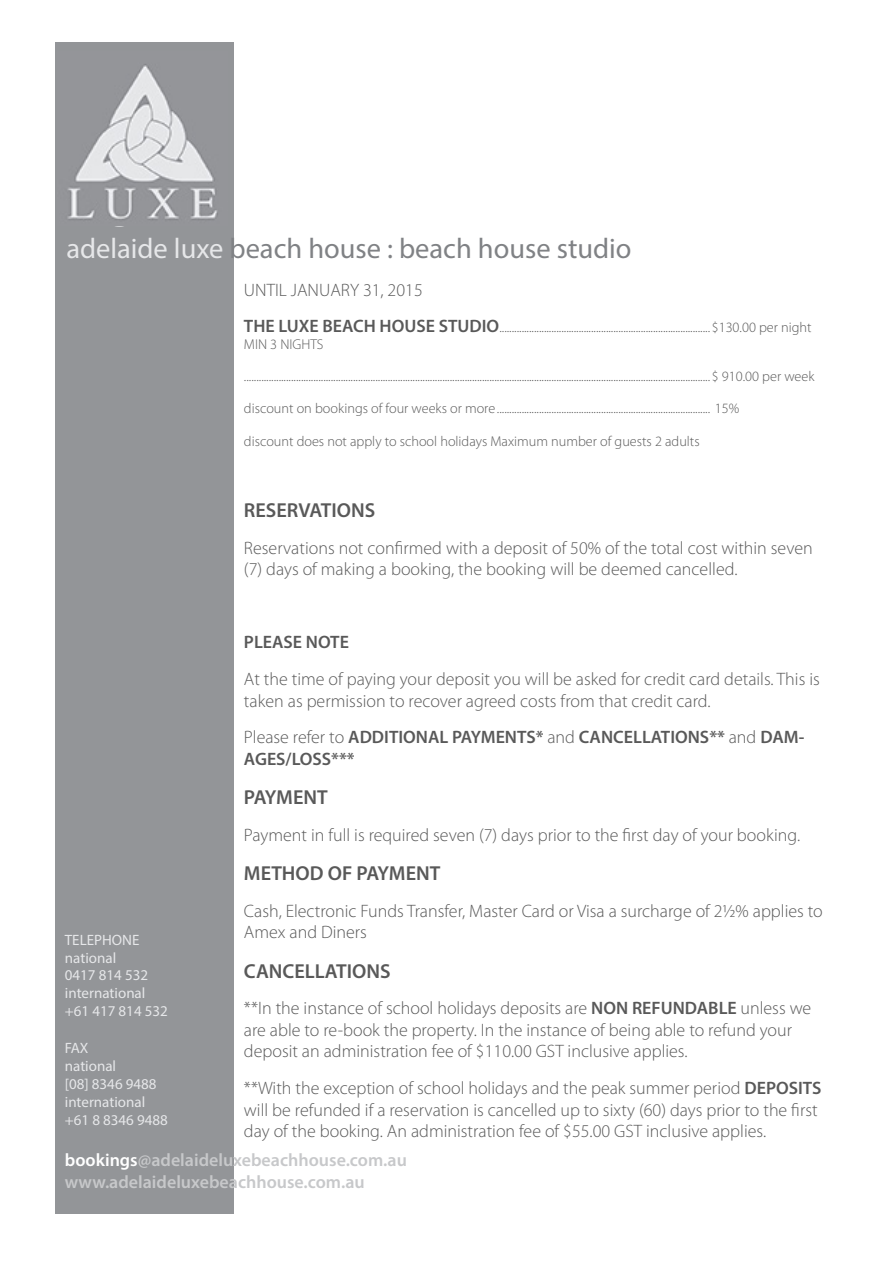
<style>
.page{position:relative;width:893px;height:1263px;background:#fff}
.page>*{position:absolute;margin:0;border:0;box-sizing:border-box;transform-origin:0 0}
.t1{font:28.5px "Myriad Pro";color:#808285}
.t2{font:600 20.25px "Myriad Pro";color:#595959}
.t3{font:300 18px/21.6px "Myriad Pro";color:#595959}
.t4{font:600 18px/21.6px "Myriad Pro";color:#595959}
.t5{font:600 18px/21.6px "Myriad Pro";color:#c7c8ca}
.t6{font:15px/17.9px "Myriad Pro";color:#e6e7e9}
.t7{font:300 14.25px/17.1px "Myriad Pro";color:#595959}
.s1{color:#e6e7e9}
.s2{font-weight:600;font-size:18px}
.s3{font-weight:300}
.s4{font-weight:600}
.s5{color:#fff}
</style>
<div class="page">
<div style="left:55px;top:43px;width:179px;height:1171px;background:#939598"></div>
<img style="left:67px;top:64px;width:151px;height:156px">
<h1 class="t1" style="left:66px;top:231px;width:567px"><span class="s1">adelaide luxe</span> beach house : beach house studio</h1>
<p class="t3" style="left:244px;top:279px;width:180px">UNTIL JANUARY 31, 2015</p>
<p class="t7" style="left:244px;top:319px;width:569px"><span class="s2">THE LUXE BEACH HOUSE STUDIO</span>.....................................................................................$130.00 per night<br>MIN 3 NIGHTS</p>
<p class="t7" style="left:244px;top:368px;width:572px">............................................................................................................................................................................................$ 910.00 per week</p>
<p class="t7" style="left:244px;top:400px;width:497px">discount on bookings of four weeks or more...................................................................................... 15%</p>
<p class="t7" style="left:244px;top:432px;width:457px">discount does not apply to school holidays Maximum number of guests 2 adults</p>
<p class="t2" style="left:244px;top:497px;width:133px">RESERVATIONS</p>
<p class="t3" style="left:244px;top:537px;width:570px">Reservations not confirmed with a deposit of 50% of the total cost within seven (7) days of making a booking, the booking will be deemed cancelled.</p>
<p class="t4" style="left:244px;top:631px;width:107px">PLEASE NOTE</p>
<p class="t3" style="left:244px;top:668px;width:577px">At the time of paying your deposit you will be asked for credit card details. This is taken as permission to recover agreed costs from that credit card.</p>
<p class="t4" style="left:244px;top:726px;width:562px"><span class="s3">Please refer to</span> ADDITIONAL PAYMENTS* <span class="s3">and</span> CANCELLATIONS** <span class="s3">and</span> DAM-<br>AGES/LOSS***</p>
<p class="t2" style="left:244px;top:784px;width:85px">PAYMENT</p>
<p class="t3" style="left:244px;top:824px;width:558px">Payment in full is required seven (7) days prior to the first day of your booking.</p>
<p class="t2" style="left:244px;top:860px;width:198px">METHOD OF PAYMENT</p>
<p class="t3" style="left:244px;top:900px;width:580px">Cash, Electronic Funds Transfer, Master Card or Visa a surcharge of 2½% applies to<br>Amex and Diners</p>
<p class="t2" style="left:244px;top:958px;width:148px">CANCELLATIONS</p>
<p class="t3" style="left:244px;top:997px;width:569px">**In the instance of school holidays deposits are <span class="s4">NON REFUNDABLE</span> unless we are able to re-book the property. In the instance of being able to refund your deposit an administration fee of $110.00 GST inclusive applies.</p>
<p class="t3" style="left:244px;top:1077px;width:579px">**With the exception of school holidays and the peak summer period <span class="s4">DEPOSITS </span>will be refunded if a reservation is cancelled up to sixty (60) days prior to the first day of the booking. An administration fee of $55.00 GST inclusive applies.</p>
<p class="t6" style="left:65px;top:930px;width:105px">TELEPHONE national<br>0417 814 532 international +61 417 814 532</p>
<p class="t6" style="left:65px;top:1038px;width:105px">FAX<br>national<br>[08] 8346 9488 international +61 8 8346 9488</p>
<p class="t5" style="left:65px;top:1149px;width:344px"><span class="s5">bookings</span>@adelaideluxebeachhouse.com.au www.adelaideluxebeachhouse.com.au</p>
</div>
